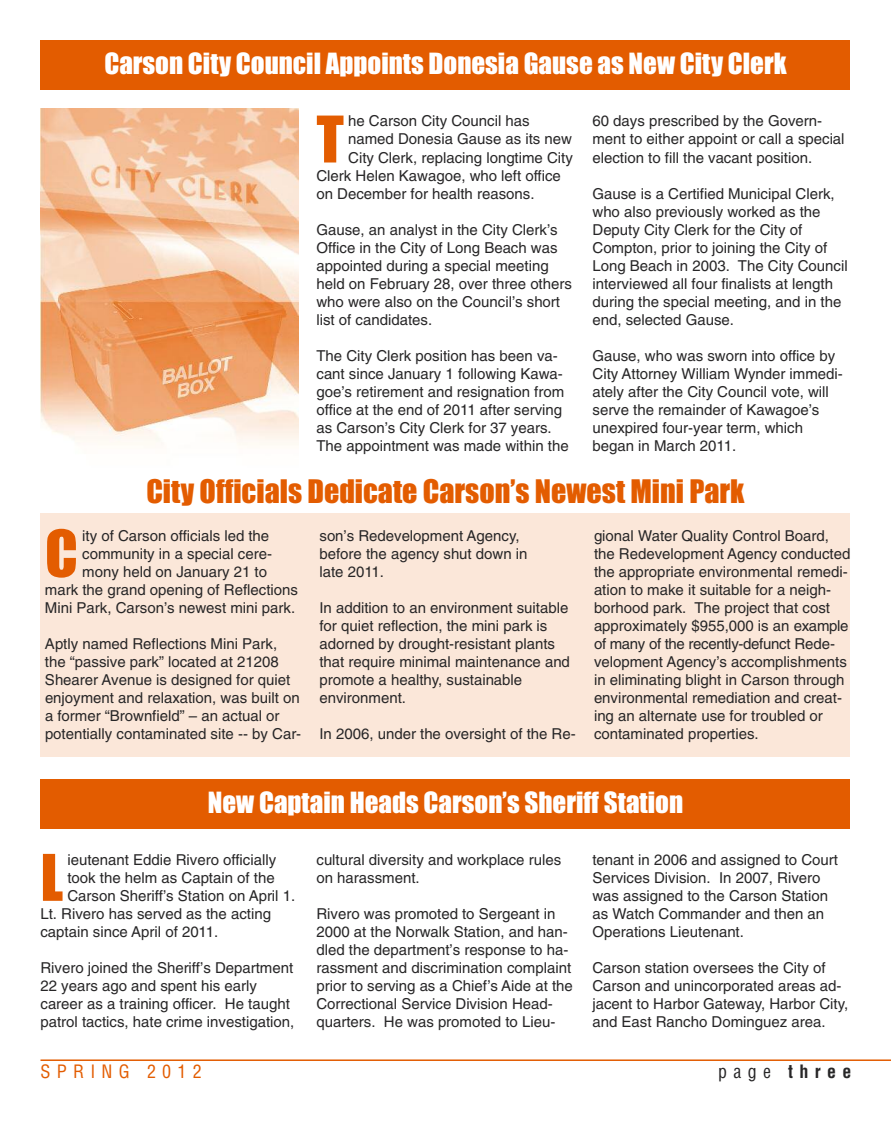
<style>
.page{position:relative;width:891px;height:1121px;background:#fff}
.page>*{position:absolute;margin:0;border:0;box-sizing:border-box;transform-origin:0 0}
.t1{font:59.4px "Impact";color:#e35c00}
.t2{font:30px "Impact";color:#e35c00}
.t3{font:27px "Impact";color:#fff}
.t4{font:condensed 18px "Helvetica";letter-spacing:.35em;color:#e35c00}
.t5{font:700 condensed 18px "Helvetica";letter-spacing:.35em;color:#272627}
.t6{font:15px/18px "Helvetica";color:#272627}
.s1{font-weight:400}
</style>
<div class="page">
<div style="left:40px;top:513px;width:810px;height:243px;background:#fbe7d9"></div>
<hr style="left:40px;top:1059px;width:851px;height:1px;background:#e35c00">
<div style="left:40px;top:40px;width:810px;height:50px;background:#e35c00"></div>
<div style="left:40px;top:778px;width:810px;height:50px;background:#e35c00"></div>
<img style="left:40px;top:108px;width:258px;height:337px">
<h3 class="t3" style="left:104px;top:49px;width:684px">Carson City Council Appoints Donesia Gause as New City Clerk</h3>
<h1 class="t1" style="left:317px;top:107px;width:29px">T</h1>
<p class="t6" style="left:348px;top:114px;width:183px">he Carson City Council has</p>
<p class="t6" style="left:348px;top:132px;width:225px">named Donesia Gause as its new</p>
<p class="t6" style="left:348px;top:150px;width:226px">City Clerk, replacing longtime City</p>
<p class="t6" style="left:317px;top:168px;width:246px">Clerk Helen Kawagoe, who left office</p>
<p class="t6" style="left:317px;top:186px;width:220px">on December for health reasons.</p>
<p class="t6" style="left:317px;top:222px;width:257px">Gause, an analyst in the City Clerk’s Office in the City of Long Beach was appointed during a special meeting held on February 28, over three others who were also on the Council’s short list of candidates.</p>
<p class="t6" style="left:317px;top:348px;width:254px">The City Clerk position has been va&shy;cant since January 1 following Kawa&shy;goe’s retirement and resignation from office at the end of 2011 after serving as Carson’s City Clerk for 37 years.<br>The appointment was made within the</p>
<p class="t6" style="left:593px;top:114px;width:254px">60 days prescribed by the Govern&shy;ment to either appoint or call a special election to fill the vacant position.</p>
<p class="t6" style="left:593px;top:186px;width:257px">Gause is a Certified Municipal Clerk, who also previously worked as the Deputy City Clerk for the City of Compton, prior to joining the City of Long Beach in 2003. The City Council interviewed all four finalists at length during the special meeting, and in the end, selected Gause.</p>
<p class="t6" style="left:593px;top:348px;width:252px">Gause, who was sworn into office by<br>City Attorney William Wynder immedi&shy;ately after the City Council vote, will serve the remainder of Kawagoe’s unexpired four-year term, which began in March 2011.</p>
<h2 class="t2" style="left:146px;top:475px;width:600px">City Officials Dedicate Carson’s Newest Mini Park</h2>
<h1 class="t1" style="left:45px;top:521px;width:34px">C</h1>
<p class="t6" style="left:82px;top:528px;width:189px">ity of Carson officials led the</p>
<p class="t6" style="left:82px;top:546px;width:191px">community in a special cere-</p>
<p class="t6" style="left:82px;top:564px;width:186px">mony held on January 21 to</p>
<p class="t6" style="left:45px;top:582px;width:255px">mark the grand opening of Reflections</p>
<p class="t6" style="left:45px;top:600px;width:252px">Mini Park, Carson’s newest mini park.</p>
<p class="t6" style="left:45px;top:636px;width:258px">Aptly named Reflections Mini Park, the “passive park” located at 21208<br>Shearer Avenue is designed for quiet enjoyment and relaxation, was built on a former “Brownfield” – an actual or potentially contaminated site -- by Car-</p>
<p class="t6" style="left:320px;top:528px;width:210px">son’s Redevelopment Agency, before the agency shut down in late 2011.</p>
<p class="t6" style="left:320px;top:600px;width:252px">In addition to an environment suitable for quiet reflection, the mini park is adorned by drought-resistant plants that require minimal maintenance and promote a healthy, sustainable environment.</p>
<p class="t6" style="left:320px;top:726px;width:258px">In 2006, under the oversight of the Re-</p>
<p class="t6" style="left:594px;top:528px;width:258px">gional Water Quality Control Board, the Redevelopment Agency conducted the appropriate environmental remedi&shy;ation to make it suitable for a neigh&shy;borhood park. The project that cost approximately $955,000 is an example of many of the recently-defunct Rede&shy;velopment Agency’s accomplishments in eliminating blight in Carson through environmental remediation and creat&shy;ing an alternate use for troubled or contaminated properties.</p>
<h3 class="t3" style="left:208px;top:787px;width:477px">New Captain Heads Carson’s Sheriff Station</h3>
<h1 class="t1" style="left:40px;top:845px;width:24px">L</h1>
<p class="t6" style="left:68px;top:852px;width:210px">ieutenant Eddie Rivero officially</p>
<p class="t6" style="left:68px;top:870px;width:209px">took the helm as Captain of the</p>
<p class="t6" style="left:68px;top:888px;width:229px">Carson Sheriff’s Station on April 1.</p>
<p class="t6" style="left:40px;top:906px;width:232px">Lt. Rivero has served as the acting</p>
<p class="t6" style="left:40px;top:924px;width:179px">captain since April of 2011.</p>
<p class="t6" style="left:41px;top:960px;width:255px">Rivero joined the Sheriff’s Department 22 years ago and spent his early career as a training officer. He taught patrol tactics, hate crime investigation,</p>
<p class="t6" style="left:317px;top:852px;width:246px">cultural diversity and workplace rules on harassment.</p>
<p class="t6" style="left:317px;top:906px;width:258px">Rivero was promoted to Sergeant in 2000 at the Norwalk Station, and han&shy;dled the department’s response to ha&shy;rassment and discrimination complaint prior to serving as a Chief’s Aide at the Correctional Service Division Head&shy;quarters. He was promoted to Lieu-</p>
<p class="t6" style="left:592px;top:852px;width:247px">tenant in 2006 and assigned to Court<br>Services Division. In 2007, Rivero was assigned to the Carson Station as Watch Commander and then an<br>Operations Lieutenant.</p>
<p class="t6" style="left:593px;top:960px;width:257px">Carson station oversees the City of Carson and unincorporated areas ad&shy;jacent to Harbor Gateway, Harbor City, and East Rancho Dominguez area.</p>
<p class="t4" style="left:40px;top:1061px;width:163px">SPRING 2012</p>
<p class="t5" style="left:718px;top:1061px;width:135px"><span class="s1">page</span> three</p>
</div>
